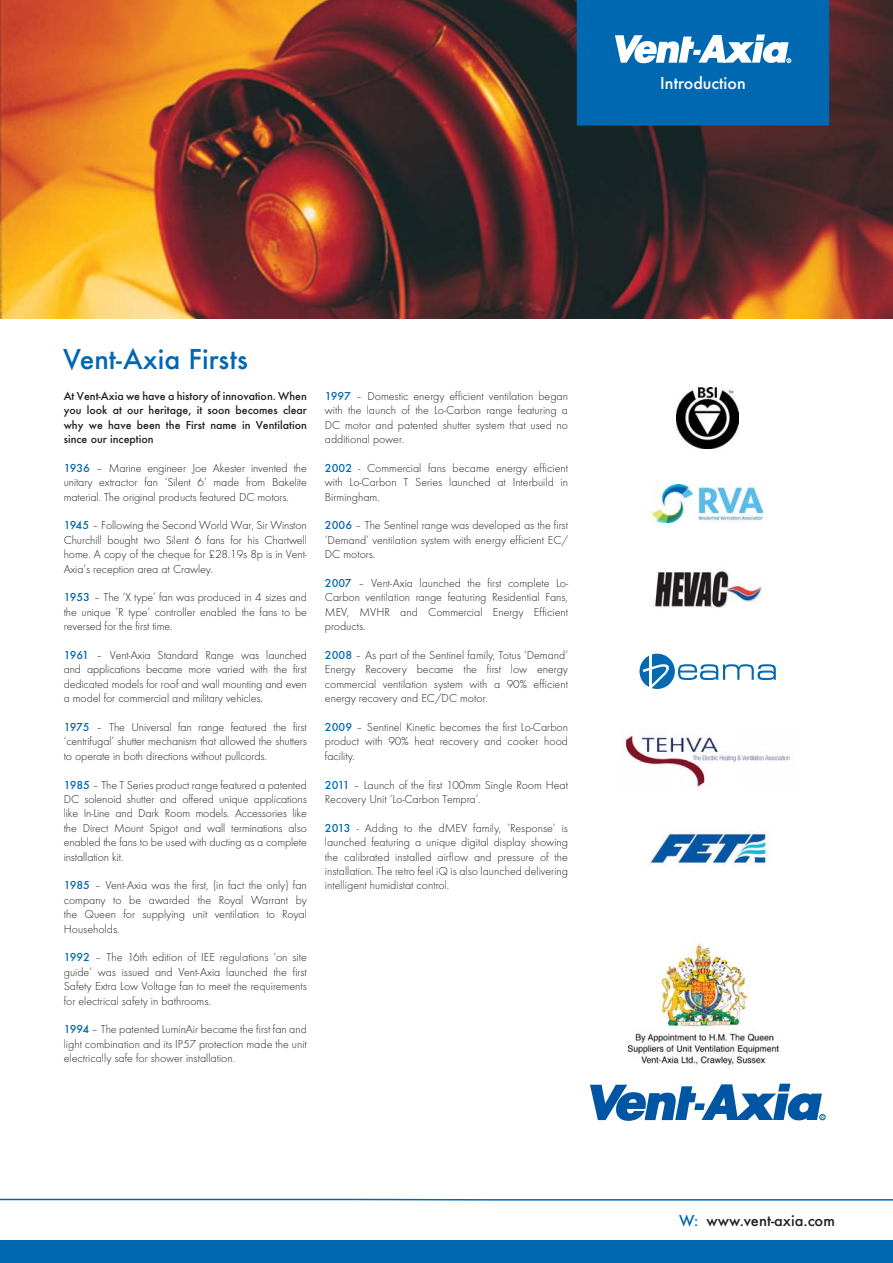
<style>
.page{position:relative;width:893px;height:1263px;background:#fff}
.page>*{position:absolute;margin:0;border:0;box-sizing:border-box;transform-origin:0 0}
.t1{font:500 30px "Futura T";color:#0067b1}
.t2{font:500 18px "Futura T";color:#fff}
.t3{font:500 16.5px "Futura T";color:#231f20}
.t4{font:300 12px/14.4px "Futura T";color:#231f20;text-align:justify}
.t5{font:500 12px/14.4px "Futura T";color:#231f20;text-align:justify}
.s1{font-weight:500;color:#0067b1}
.s2{color:#0067b1}
</style>
<div class="page">
<div style="left:0;top:1240px;width:893px;height:23px;background:#0067b1"></div>
<svg style="left:0;top:1198px;width:893px;height:3px"></svg>
<img style="left:0;top:0;width:893px;height:319px">
<svg style="left:577px;top:0;width:252px;height:126px;background:#1573b7"></svg>
<img style="left:677px;top:387px;width:61px;height:62px">
<div style="left:639px;top:654px;width:36px;height:35px;background:#0269b3;border-radius:50%"></div>
<hr style="left:649px;top:652px;width:3px;height:38px;background:#fff">
<svg style="left:643px;top:664px;width:28px;height:25px"></svg>
<svg style="left:678px;top:664px;width:98px;height:16px"></svg>
<img style="left:621px;top:728px;width:172px;height:59px">
<img style="left:653px;top:570px;width:109px;height:38px">
<img style="left:650px;top:831px;width:121px;height:35px">
<img style="left:653px;top:484px;width:110px;height:39px">
<img style="left:627px;top:943px;width:153px;height:126px">
<svg style="left:590px;top:1084px;width:235px;height:37px"></svg>
<h2 class="t2" style="left:660px;top:75px;width:87px">Introduction</h2>
<h1 class="t1" style="left:63px;top:345px;width:186px">Vent-Axia Firsts</h1>
<p class="t5" style="left:64px;top:389px;width:245px">At Vent-Axia we have a history of innovation. When you look at our heritage, it soon becomes clear why we have been the First name in Ventilation since our inception</p>
<p class="t4" style="left:64px;top:462px;width:245px"><span class="s1">1936</span> – Marine engineer Joe Akester invented the unitary extractor fan ‘Silent 6’ made from Bakelite material. The original products featured DC motors.</p>
<p class="t4" style="left:64px;top:519px;width:245px"><span class="s1">1945</span> – Following the Second World War, Sir Winston Churchill bought two Silent 6 fans for his Chartwell home. A copy of the cheque for £28.19s 8p is in Vent-Axia’s reception area at Crawley.</p>
<p class="t4" style="left:64px;top:591px;width:245px"><span class="s1">1953</span> – The ‘X type’ fan was produced in 4 sizes and the unique ‘R type’ controller enabled the fans to be reversed for the first time.</p>
<p class="t4" style="left:64px;top:649px;width:245px"><span class="s1">1961</span> – Vent-Axia Standard Range was launched and applications became more varied with the first dedicated models for roof and wall mounting and even a model for commercial and military vehicles.</p>
<p class="t4" style="left:64px;top:721px;width:245px"><span class="s1">1975</span> – The Universal fan range featured the first ‘centrifugal’ shutter mechanism that allowed the shutters to operate in both directions without pullcords.</p>
<p class="t4" style="left:64px;top:778px;width:245px"><span class="s1">1985</span> – The T Series product range featured a patented DC solenoid shutter and offered unique applications like In-Line and Dark Room models. Accessories like the Direct Mount Spigot and wall terminations also enabled the fans to be used with ducting as a complete installation kit.</p>
<p class="t4" style="left:64px;top:879px;width:245px"><span class="s1">1985</span> – Vent-Axia was the first, (in fact the only) fan company to be awarded the Royal Warrant by the Queen for supplying unit ventilation to Royal Households.</p>
<p class="t4" style="left:64px;top:951px;width:245px"><span class="s1">1992</span> – The 16th edition of IEE regulations ‘on site guide’ was issued and Vent-Axia launched the first Safety Extra Low Voltage fan to meet the requirements for electrical safety in bathrooms.</p>
<p class="t4" style="left:64px;top:1023px;width:245px"><span class="s1">1994</span> – The patented LuminAir became the first fan and light combination and its IP57 protection made the unit electrically safe for shower installation.</p>
<p class="t4" style="left:325px;top:390px;width:245px"><span class="s1">1997</span> – Domestic energy efficient ventilation began with the launch of the Lo-Carbon range featuring a DC motor and patented shutter system that used no additional power.</p>
<p class="t4" style="left:325px;top:462px;width:245px"><span class="s1">2002</span> - Commercial fans became energy efficient with Lo-Carbon T Series launched at Interbuild in Birmingham.</p>
<p class="t4" style="left:325px;top:519px;width:245px"><span class="s1">2006</span> – The Sentinel range was developed as the first ‘Demand’ ventilation system with energy efficient EC/ DC motors.</p>
<p class="t4" style="left:325px;top:577px;width:245px"><span class="s1">2007</span> – Vent-Axia launched the first complete Lo-Carbon ventilation range featuring Residential Fans, MEV, MVHR and Commercial Energy Efficient products.</p>
<p class="t4" style="left:325px;top:649px;width:245px"><span class="s1">2008</span> – As part of the Sentinel family, Totus ‘Demand’ Energy Recovery became the first low energy commercial ventilation system with a 90% efficient energy recovery and EC/DC motor.</p>
<p class="t4" style="left:325px;top:721px;width:245px"><span class="s1">2009</span> – Sentinel Kinetic becomes the first Lo-Carbon product with 90% heat recovery and cooker hood facility.</p>
<p class="t4" style="left:325px;top:778px;width:245px"><span class="s1">2011</span> – Launch of the first 100mm Single Room Heat<br>Recovery Unit ‘Lo-Carbon Tempra’.</p>
<p class="t4" style="left:325px;top:822px;width:245px"><span class="s1">2013</span> - Adding to the dMEV family, ‘Response’ is launched featuring a unique digital display showing the calibrated installed airflow and pressure of the installation. The retro feel iQ is also launched delivering intelligent humidistat control.</p>
<h3 class="t3" style="left:679px;top:1213px;width:157px"><span class="s2">W:</span> www.vent-axia.com</h3>
</div>
